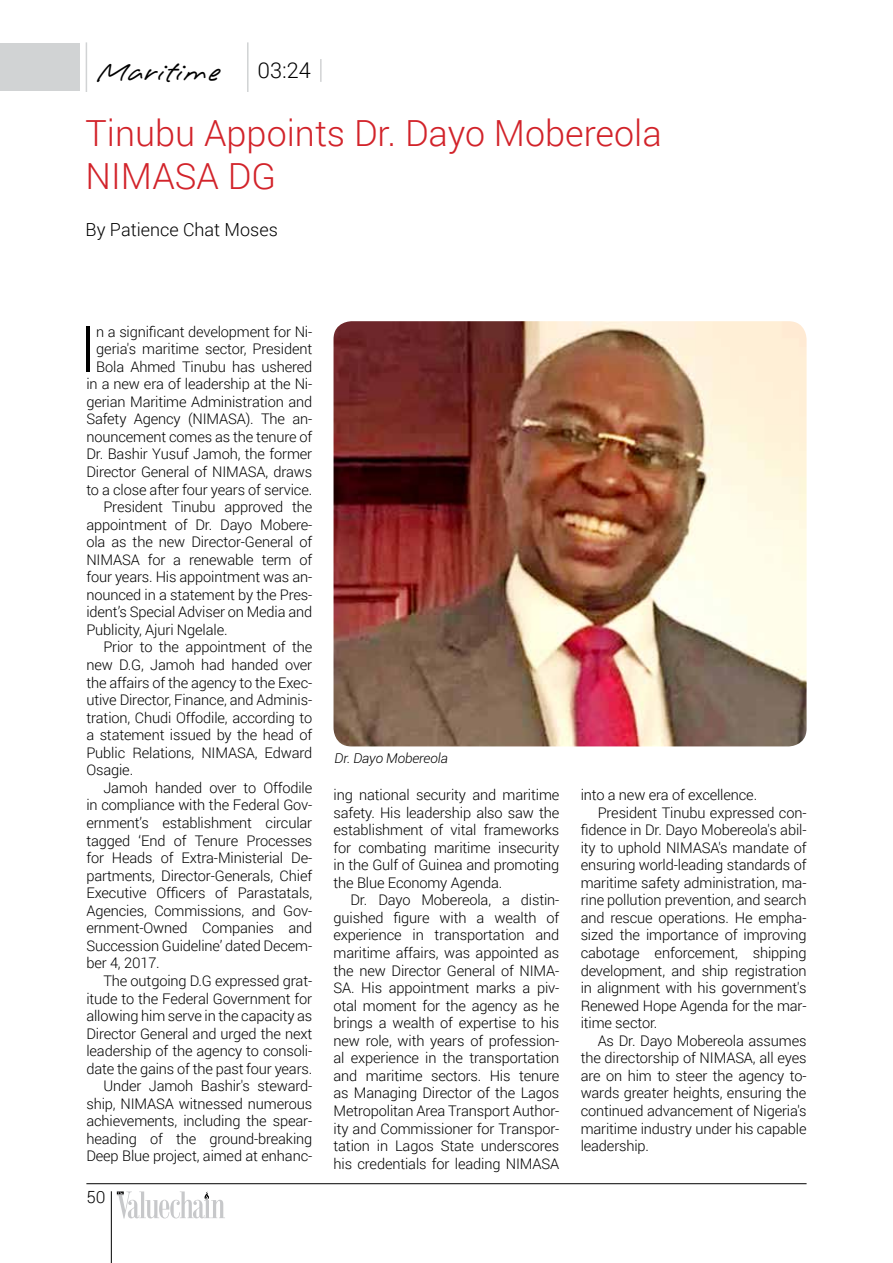
<style>
.page{position:relative;width:893px;height:1263px;background:#fff}
.page>*{position:absolute;margin:0;border:0;box-sizing:border-box;transform-origin:0 0}
.t1{font:300 64.05px "Roboto";color:#000}
.t2{font:300 36px/43.2px "Roboto";color:#d2232a}
.t3{font:28.5px "Jot Medium HMK";color:#000}
.t4{font:300 21.75px "Roboto";color:#000}
.t5{font:300 18px "Roboto";color:#000}
.t6{font:300 16.8px "Roboto";color:#000}
.t7{font:300 14.7px/17.5px "Roboto";letter-spacing:-.01em;color:#000;text-align:justify}
.t8{font:italic 300 13.5px "Roboto";letter-spacing:-.01em;color:#000}
</style>
<div class="page">
<hr style="left:86px;top:42px;width:1px;height:50px;background:#d1d3d4">
<hr style="left:247px;top:42px;width:2px;height:50px;background:#d1d3d4">
<hr style="left:320px;top:59px;width:2px;height:23px;background:#d1d3d4">
<div style="left:0;top:44px;width:79px;height:47px;background:#d1d3d4"></div>
<img style="left:333px;top:321px;width:474px;height:425px">
<hr style="left:111px;top:1191px;width:1px;height:72px;background:#000">
<hr style="left:86px;top:1183px;width:721px;height:1px;background:#000">
<svg style="left:117px;top:1191px;width:108px;height:27px"></svg>
<h3 class="t3" style="left:97px;top:54px;width:126px">Maritime</h3>
<h3 class="t4" style="left:257px;top:55px;width:55px">03:24</h3>
<h2 class="t2" style="left:86px;top:110px;width:578px">Tinubu Appoints Dr. Dayo Mobereola<br>NIMASA DG</h2>
<p class="t5" style="left:86px;top:217px;width:194px">By Patience Chat Moses</p>
<h1 class="t1" style="left:80px;top:304px;width:19px">I</h1>
<p class="t7" style="left:96px;top:322px;width:217px">n a significant development for Ni-</p>
<p class="t7" style="left:96px;top:340px;width:217px">geria's maritime sector, President</p>
<p class="t7" style="left:96px;top:357px;width:218px">Bola Ahmed Tinubu has ushered</p>
<p class="t7" style="left:86px;top:375px;width:227px">in a new era of leadership at the Ni-</p>
<p class="t7" style="left:86px;top:392px;width:227px">gerian Maritime Administration and</p>
<p class="t7" style="left:86px;top:410px;width:227px">Safety Agency (NIMASA). The an-</p>
<p class="t7" style="left:86px;top:427px;width:227px">nouncement comes as the tenure of</p>
<p class="t7" style="left:86px;top:445px;width:227px">Dr. Bashir Yusuf Jamoh, the former</p>
<p class="t7" style="left:86px;top:462px;width:227px">Director General of NIMASA, draws</p>
<p class="t7" style="left:86px;top:480px;width:227px">to a close after four years of service.</p>
<p class="t7" style="left:103px;top:497px;width:210px">President Tinubu approved the</p>
<p class="t7" style="left:86px;top:515px;width:227px">appointment of Dr. Dayo Mobere-</p>
<p class="t7" style="left:86px;top:533px;width:227px">ola as the new Director-General of</p>
<p class="t7" style="left:86px;top:550px;width:227px">NIMASA for a renewable term of</p>
<p class="t7" style="left:86px;top:568px;width:227px">four years. His appointment was an-</p>
<p class="t7" style="left:86px;top:585px;width:227px">nounced in a statement by the Pres-</p>
<p class="t7" style="left:86px;top:603px;width:227px">ident’s Special Adviser on Media and</p>
<p class="t7" style="left:86px;top:620px;width:143px">Publicity, Ajuri Ngelale.</p>
<p class="t7" style="left:103px;top:638px;width:210px">Prior to the appointment of the</p>
<p class="t7" style="left:86px;top:655px;width:227px">new D.G, Jamoh had handed over</p>
<p class="t7" style="left:86px;top:673px;width:227px">the affairs of the agency to the Exec-</p>
<p class="t7" style="left:86px;top:691px;width:227px">utive Director, Finance, and Adminis-</p>
<p class="t7" style="left:86px;top:708px;width:227px">tration, Chudi Offodile, according to</p>
<p class="t7" style="left:86px;top:726px;width:227px">a statement issued by the head of</p>
<p class="t7" style="left:86px;top:743px;width:227px">Public Relations, NIMASA, Edward</p>
<p class="t7" style="left:86px;top:761px;width:48px">Osagie.</p>
<p class="t7" style="left:103px;top:778px;width:210px">Jamoh handed over to Offodile</p>
<p class="t7" style="left:86px;top:796px;width:227px">in compliance with the Federal Gov-</p>
<p class="t7" style="left:86px;top:813px;width:227px">ernment’s establishment circular</p>
<p class="t7" style="left:86px;top:831px;width:227px">tagged ‘End of Tenure Processes</p>
<p class="t7" style="left:86px;top:849px;width:227px">for Heads of Extra-Ministerial De-</p>
<p class="t7" style="left:86px;top:866px;width:227px">partments, Director-Generals, Chief</p>
<p class="t7" style="left:86px;top:884px;width:227px">Executive Officers of Parastatals,</p>
<p class="t7" style="left:86px;top:901px;width:227px">Agencies, Commissions, and Gov-</p>
<p class="t7" style="left:86px;top:919px;width:227px">ernment-Owned Companies and</p>
<p class="t7" style="left:86px;top:936px;width:227px">Succession Guideline’ dated Decem-</p>
<p class="t7" style="left:86px;top:954px;width:75px">ber 4, 2017.</p>
<p class="t7" style="left:103px;top:971px;width:210px">The outgoing D.G expressed grat-</p>
<p class="t7" style="left:86px;top:989px;width:227px">itude to the Federal Government for</p>
<p class="t7" style="left:86px;top:1006px;width:227px">allowing him serve in the capacity as</p>
<p class="t7" style="left:86px;top:1024px;width:227px">Director General and urged the next</p>
<p class="t7" style="left:86px;top:1042px;width:227px">leadership of the agency to consoli-</p>
<p class="t7" style="left:86px;top:1059px;width:227px">date the gains of the past four years.</p>
<p class="t7" style="left:103px;top:1077px;width:210px">Under Jamoh Bashir's steward-</p>
<p class="t7" style="left:86px;top:1094px;width:227px">ship, NIMASA witnessed numerous</p>
<p class="t7" style="left:86px;top:1112px;width:227px">achievements, including the spear-</p>
<p class="t7" style="left:86px;top:1129px;width:227px">heading of the ground-breaking</p>
<p class="t7" style="left:86px;top:1147px;width:227px">Deep Blue project, aimed at enhanc-</p>
<p class="t6" style="left:86px;top:1185px;width:21px">50</p>
<p class="t8" style="left:334px;top:749px;width:115px">Dr. Dayo Mobereola</p>
<p class="t7" style="left:334px;top:785px;width:227px">ing national security and maritime safety. His leadership also saw the establishment of vital frameworks for combating maritime insecurity in the Gulf of Guinea and promoting the Blue Economy Agenda.</p>
<p class="t7" style="left:334px;top:891px;width:227px;text-indent:17px">Dr. Dayo Mobereola, a distin&shy;guished figure with a wealth of experience in transportation and maritime affairs, was appointed as the new Director General of NIMA-SA. His appointment marks a piv&shy;otal moment for the agency as he brings a wealth of expertise to his new role, with years of profession&shy;al experience in the transportation and maritime sectors. His tenure as Managing Director of the Lagos Metropolitan Area Transport Author&shy;ity and Commissioner for Transpor&shy;tation in Lagos State underscores his credentials for leading NIMASA</p>
<p class="t7" style="left:581px;top:785px;width:178px">into a new era of excellence.</p>
<p class="t7" style="left:598px;top:803px;width:210px">President Tinubu expressed con-</p>
<p class="t7" style="left:581px;top:821px;width:227px">fidence in Dr. Dayo Mobereola's abil-</p>
<p class="t7" style="left:581px;top:838px;width:227px">ity to uphold NIMASA's mandate of</p>
<p class="t7" style="left:581px;top:856px;width:227px">ensuring world-leading standards of</p>
<p class="t7" style="left:581px;top:873px;width:227px">maritime safety administration, ma-</p>
<p class="t7" style="left:581px;top:891px;width:227px">rine pollution prevention, and search</p>
<p class="t7" style="left:581px;top:908px;width:227px">and rescue operations. He empha-</p>
<p class="t7" style="left:581px;top:926px;width:227px">sized the importance of improving</p>
<p class="t7" style="left:581px;top:943px;width:227px">cabotage enforcement, shipping</p>
<p class="t7" style="left:581px;top:961px;width:227px">development, and ship registration</p>
<p class="t7" style="left:581px;top:979px;width:227px">in alignment with his government's</p>
<p class="t7" style="left:581px;top:996px;width:227px">Renewed Hope Agenda for the mar-</p>
<p class="t7" style="left:581px;top:1014px;width:78px">itime sector.</p>
<p class="t7" style="left:598px;top:1031px;width:210px">As Dr. Dayo Mobereola assumes</p>
<p class="t7" style="left:581px;top:1049px;width:227px">the directorship of NIMASA, all eyes</p>
<p class="t7" style="left:581px;top:1066px;width:227px">are on him to steer the agency to-</p>
<p class="t7" style="left:581px;top:1084px;width:227px">wards greater heights, ensuring the</p>
<p class="t7" style="left:581px;top:1101px;width:227px">continued advancement of Nigeria's</p>
<p class="t7" style="left:581px;top:1119px;width:227px">maritime industry under his capable</p>
<p class="t7" style="left:581px;top:1136px;width:70px">leadership.</p>
</div>
